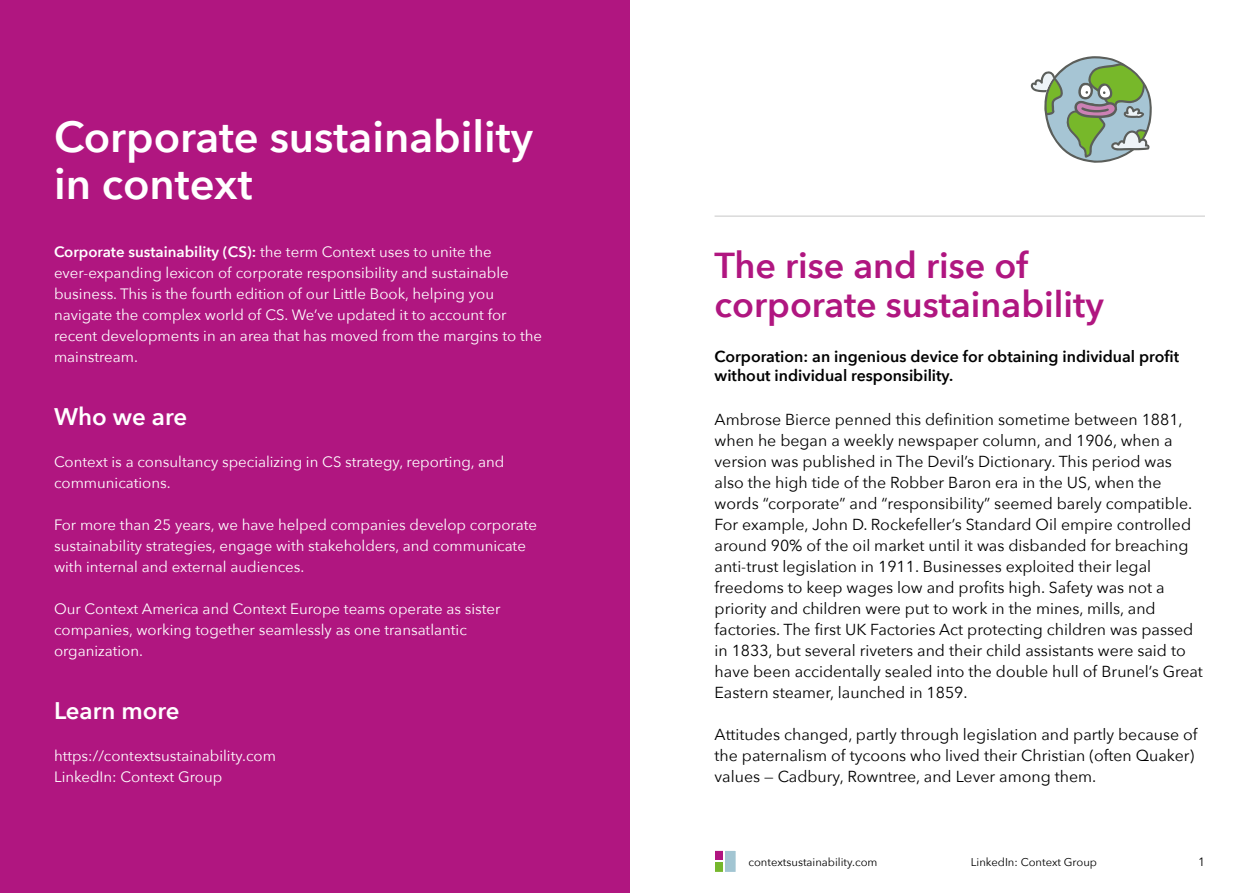
<style>
.page{position:relative;width:1259px;height:893px;background:#fff}
.page>*{position:absolute;margin:0;border:0;box-sizing:border-box;transform-origin:0 0}
.t1{font:600 43.5px/47px "Avenir Next";color:#fff}
.t2{font:600 36px/38.8px "Avenir Next";color:#b01680}
.t3{font:600 24px "Avenir Next";color:#fff}
.t4{font:15.9px/21px "Avenir Next";color:#000}
.t5{font:600 15.9px/19.5px "Avenir Next";color:#000}
.t6{font:15px/21px "Avenir Next";color:#fff}
.t7{font:12px "Avenir Next";color:#000}
.t8{font:11.25px "Avenir Next";color:#000}
.s1{font-weight:600}
</style>
<div class="page">
<hr style="left:714px;top:215px;width:491px;height:2px;background:#dadada">
<svg style="left:715px;top:851px;width:20px;height:21px"></svg>
<div style="left:0;top:0;width:629px;height:893px;background:#b01680"></div>
<svg style="left:1030px;top:56px;width:122px;height:107px"></svg>
<h1 class="t1" style="left:54px;top:112px;width:480px">Corporate sustainability in context</h1>
<p class="t6" style="left:54px;top:240px;width:489px"><span class="s1">Corporate sustainability (CS):</span> the term Context uses to unite the ever-expanding lexicon of corporate responsibility and sustainable business. This is the fourth edition of our Little Book, helping you navigate the complex world of CS. We’ve updated it to account for recent developments in an area that has moved from the margins to the mainstream.</p>
<h3 class="t3" style="left:54px;top:396px;width:135px">Who we are</h3>
<p class="t6" style="left:54px;top:450px;width:452px">Context is a consultancy specializing in CS strategy, reporting, and communications.</p>
<p class="t6" style="left:54px;top:513px;width:484px">For more than 25 years, we have helped companies develop corporate sustainability strategies, engage with stakeholders, and communicate with internal and external audiences.</p>
<p class="t6" style="left:54px;top:597px;width:448px">Our Context America and Context Europe teams operate as sister companies, working together seamlessly as one transatlantic organization.</p>
<h3 class="t3" style="left:54px;top:690px;width:127px">Learn more</h3>
<p class="t6" style="left:54px;top:744px;width:223px">https://contextsustainability.com<br>LinkedIn: Context Group</p>
<h2 class="t2" style="left:714px;top:245px;width:391px">The rise and rise of corporate sustainability</h2>
<p class="t5" style="left:714px;top:346px;width:466px">Corporation: an ingenious device for obtaining individual profit without individual responsibility.</p>
<p class="t4" style="left:714px;top:408px;width:490px">Ambrose Bierce penned this definition sometime between 1881, when he began a weekly newspaper column, and 1906, when a version was published in The Devil’s Dictionary. This period was also the high tide of the Robber Baron era in the US, when the words “corporate” and “responsibility” seemed barely compatible.<br>For example, John D. Rockefeller’s Standard Oil empire controlled around 90% of the oil market until it was disbanded for breaching anti-trust legislation in 1911. Businesses exploited their legal freedoms to keep wages low and profits high. Safety was not a priority and children were put to work in the mines, mills, and factories. The first UK Factories Act protecting children was passed in 1833, but several riveters and their child assistants were said to have been accidentally sealed into the double hull of Brunel’s Great Eastern steamer, launched in 1859.</p>
<p class="t4" style="left:714px;top:723px;width:484px">Attitudes changed, partly through legislation and partly because of the paternalism of tycoons who lived their Christian (often Quaker) values — Cadbury, Rowntree, and Lever among them.</p>
<p class="t8" style="left:748px;top:852px;width:131px">contextsustainability.com</p>
<p class="t8" style="left:971px;top:852px;width:128px">LinkedIn: Context Group</p>
<p class="t7" style="left:1198px;top:851px;width:8px">1</p>
</div>
